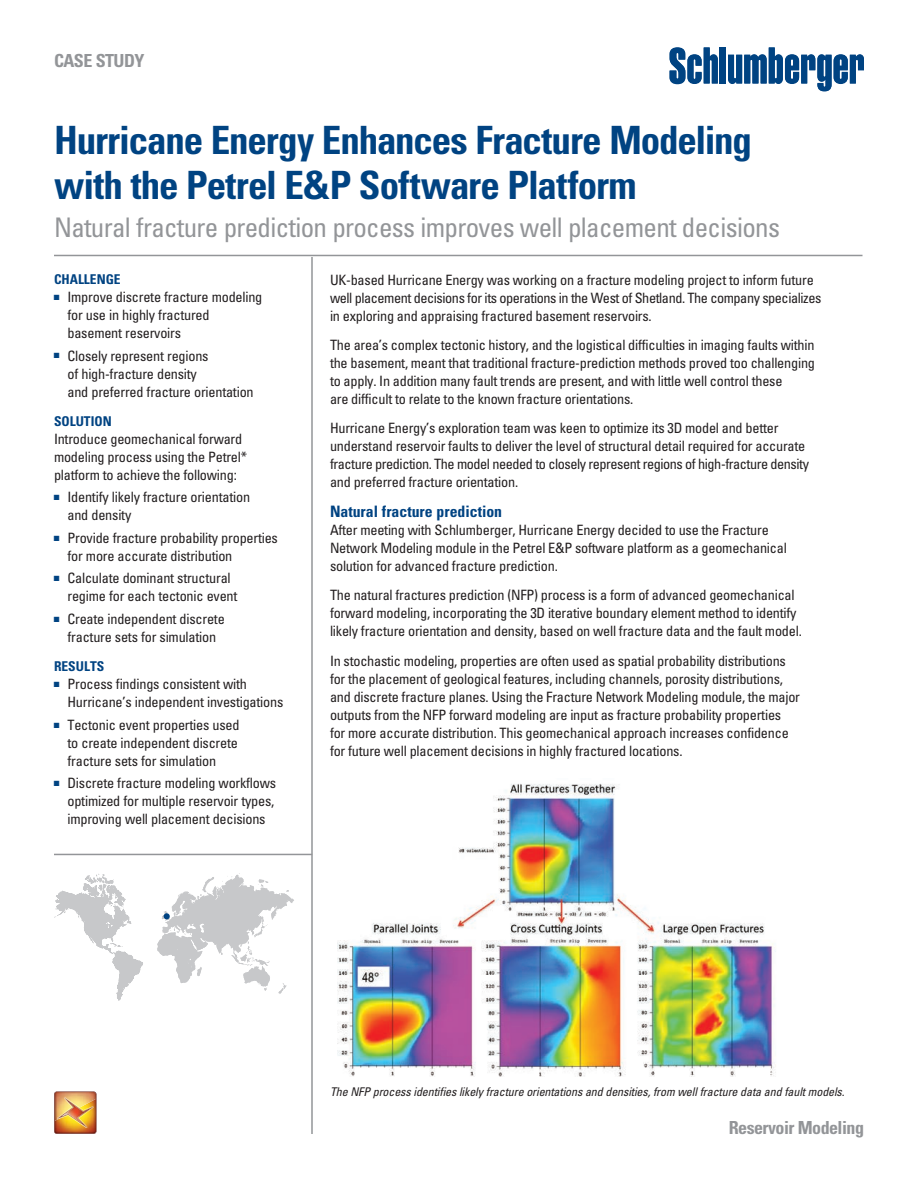
<style>
.page{position:relative;width:918px;height:1188px;background:#fff}
.page>*{position:absolute;margin:0;border:0;box-sizing:border-box;transform-origin:0 0}
.t1{font:700 condensed 39px/45px "Univers LT Std";letter-spacing:-.025em;color:#004382}
.t2{font:condensed 27px "Univers LT Std";letter-spacing:-.025em;color:#939598}
.t3{font:700 condensed 18px "Univers LT Std";letter-spacing:-.03em;color:#939598}
.t4{font:700 condensed 15.75px "Univers LT Std";color:#004382}
.t5{font:condensed 14.25px/18px "Univers LT Std";letter-spacing:-.015em;color:#231f20}
.t6{font:700 condensed 13.5px "Univers LT Std";color:#004382}
.t7{font:italic condensed 12px "Univers LT Std";letter-spacing:-.01em;color:#231f20}
</style>
<div class="page">
<div style="left:720px;top:48px;width:6px;height:36px;background:#004382"></div>
<img style="left:338px;top:783px;width:438px;height:293px">
<div style="left:720px;top:47px;width:6px;height:36px;background:#004382"></div>
<svg style="left:728px;top:47px;width:136px;height:45px"></svg>
<svg style="left:670px;top:47px;width:48px;height:37px"></svg>
<hr style="left:54px;top:854px;width:258px;height:1px;background:#939598">
<svg style="left:54px;top:873px;width:240px;height:128px"></svg>
<hr style="left:311px;top:210px;width:2px;height:924px;background:#939598">
<div style="left:54px;top:126px;width:810px;height:130px;background:#fff"></div>
<hr style="left:54px;top:255px;width:808px;height:1px;background:#939598">
<svg style="left:54px;top:1091px;width:43px;height:43px;background:#d5964c"></svg>
<p class="t3" style="left:54px;top:50px;width:92px">CASE STUDY</p>
<h1 class="t1" style="left:54px;top:118px;width:700px">Hurricane Energy Enhances Fracture Modeling with the Petrel E&amp;P Software Platform</h1>
<h2 class="t2" style="left:54px;top:210px;width:728px">Natural fracture prediction process improves well placement decisions</h2>
<p class="t6" style="left:54px;top:271px;width:68px">CHALLENGE</p>
<p class="t5" style="left:68px;top:288px;width:196px;text-indent:-14px"><sup>■</sup> Improve discrete fracture modeling for use in highly fractured basement reservoirs</p>
<p class="t5" style="left:68px;top:346px;width:188px;text-indent:-14px"><sup>■</sup> Closely represent regions<br>of high-fracture density<br>and preferred fracture orientation</p>
<p class="t6" style="left:54px;top:413px;width:59px">SOLUTION</p>
<p class="t5" style="left:54px;top:430px;width:195px">Introduce geomechanical forward modeling process using the Petrel* platform to achieve the following:</p>
<p class="t5" style="left:68px;top:488px;width:184px;text-indent:-14px"><sup>■</sup> Identify likely fracture orientation and density</p>
<p class="t5" style="left:68px;top:529px;width:212px;text-indent:-14px"><sup>■</sup> Provide fracture probability properties for more accurate distribution</p>
<p class="t5" style="left:68px;top:569px;width:171px;text-indent:-14px"><sup>■</sup> Calculate dominant structural regime for each tectonic event</p>
<p class="t5" style="left:54px;top:610px;width:172px;text-align:center"><sup>■</sup> Create independent discrete fracture sets for simulation</p>
<p class="t6" style="left:54px;top:658px;width:52px">RESULTS</p>
<p class="t5" style="left:68px;top:675px;width:217px;text-indent:-14px"><sup>■</sup> Process findings consistent with<br>Hurricane’s independent investigations</p>
<p class="t5" style="left:68px;top:716px;width:174px;text-align:justify;text-indent:-14px"><sup>■</sup> Tectonic event properties used to create independent discrete fracture sets for simulation</p>
<p class="t5" style="left:68px;top:774px;width:210px;text-indent:-14px"><sup>■</sup> Discrete fracture modeling workflows optimized for multiple reservoir types, improving well placement decisions</p>
<p class="t5" style="left:330px;top:270px;width:493px">UK-based Hurricane Energy was working on a fracture modeling project to inform future well placement decisions for its operations in the West of Shetland. The company specializes in exploring and appraising fractured basement reservoirs.</p>
<p class="t5" style="left:330px;top:336px;width:487px">The area’s complex tectonic history, and the logistical difficulties in imaging faults within the basement, meant that traditional fracture-prediction methods proved too challenging to apply. In addition many fault trends are present, and with little well control these<br>are difficult to relate to the known fracture orientations.</p>
<p class="t5" style="left:330px;top:419px;width:481px">Hurricane Energy’s exploration team was keen to optimize its 3D model and better understand reservoir faults to deliver the level of structural detail required for accurate fracture prediction. The model needed to closely represent regions of high-fracture density and preferred fracture orientation.</p>
<p class="t4" style="left:330px;top:501px;width:174px">Natural fracture prediction</p>
<p class="t5" style="left:330px;top:520px;width:458px">After meeting with Schlumberger, Hurricane Energy decided to use the Fracture<br>Network Modeling module in the Petrel E&amp;P software platform as a geomechanical solution for advanced fracture prediction.</p>
<p class="t5" style="left:330px;top:586px;width:473px">The natural fractures prediction (NFP) process is a form of advanced geomechanical forward modeling, incorporating the 3D iterative boundary element method to identify likely fracture orientation and density, based on well fracture data and the fault model.</p>
<p class="t5" style="left:330px;top:651px;width:472px">In stochastic modeling, properties are often used as spatial probability distributions for the placement of geological features, including channels, porosity distributions, and discrete fracture planes. Using the Fracture Network Modeling module, the major outputs from the NFP forward modeling are input as fracture probability properties for more accurate distribution. This geomechanical approach increases confidence for future well placement decisions in highly fractured locations.</p>
<p class="t7" style="left:330px;top:1084px;width:516px">The NFP process identifies likely fracture orientations and densities, from well fracture data and fault models.</p>
<p class="t3" style="left:729px;top:1117px;width:137px">Reservoir Modeling</p>
</div>
